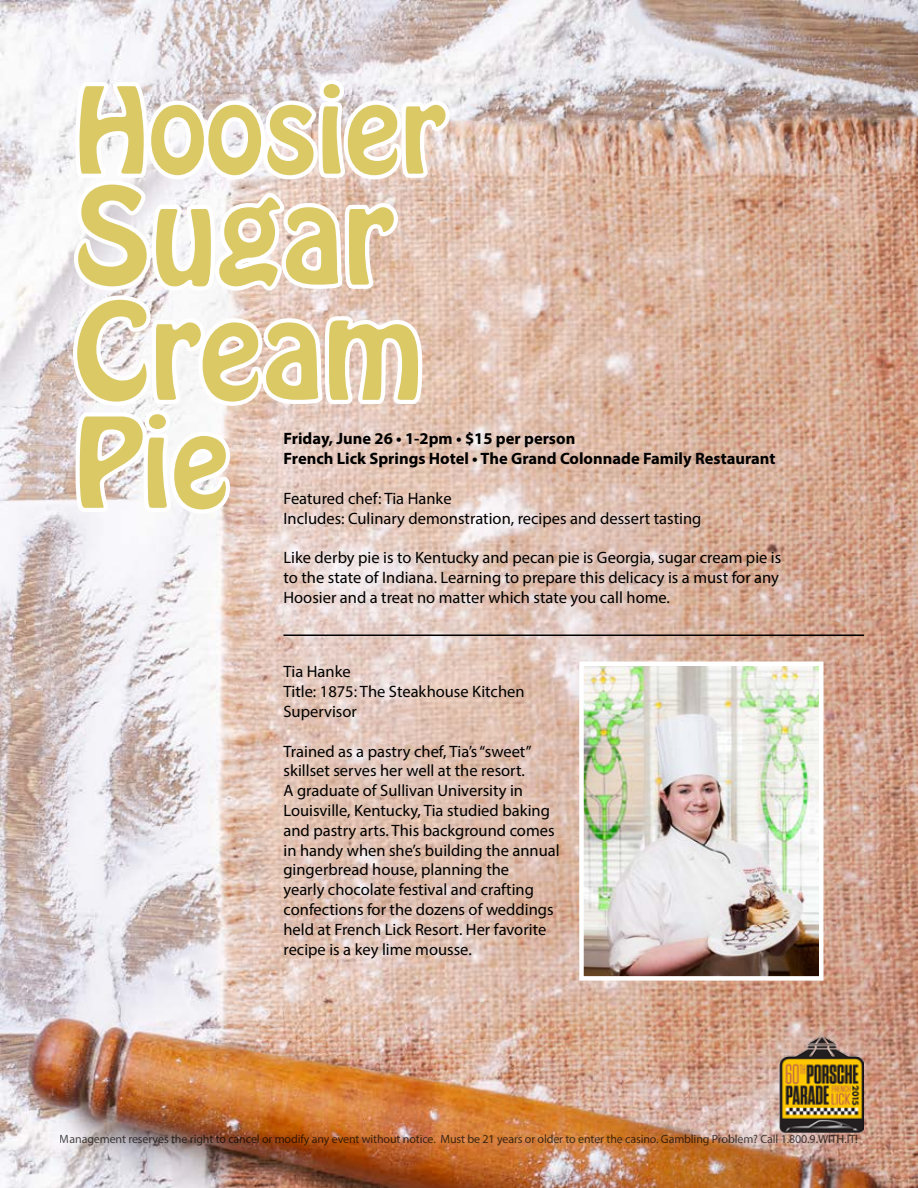
<style>
.page{position:relative;width:918px;height:1188px;background:#fff}
.page>*{position:absolute;margin:0;border:0;box-sizing:border-box;transform-origin:0 0}
.t1{font:118.2px/115.2px "Hobo Std";color:#dbc966}
.t2{font:109.8px "Hobo Std";color:#dbc966}
.t3{font:105.15px "Hobo Std";color:#dbc966}
.t4{font:16.5px/19.8px "Myriad Pro";color:#000}
.t5{font:700 16.5px/19.8px "Myriad Pro";color:#000}
.t6{font:12px "Myriad Pro";letter-spacing:-.01em;color:#000}
</style>
<div class="page">
<img style="left:0;top:1px;width:918px;height:1187px">
<svg style="left:69px;top:76px;width:385px;height:442px"></svg>
<img style="left:584px;top:667px;width:235px;height:309px">
<div style="left:579px;top:662px;width:245px;height:319px;border:4px solid #fff"></div>
<hr style="left:284px;top:634px;width:580px;height:2px;background:#000">
<img style="left:780px;top:1033px;width:84px;height:101px">
<h3 class="t3" style="left:74px;top:58px;width:373px">Hoosier</h3>
<h1 class="t1" style="left:74px;top:181px;width:351px">Sugar<br>Cream</h1>
<h2 class="t2" style="left:74px;top:387px;width:157px">Pie</h2>
<p class="t5" style="left:284px;top:428px;width:493px">Friday, June 26 • 1-2pm • $15 per person<br>French Lick Springs Hotel • The Grand Colonnade Family Restaurant</p>
<p class="t4" style="left:284px;top:488px;width:419px">Featured chef: Tia Hanke<br>Includes: Culinary demonstration, recipes and dessert tasting</p>
<p class="t4" style="left:284px;top:547px;width:499px">Like derby pie is to Kentucky and pecan pie is Georgia, sugar cream pie is to the state of Indiana. Learning to prepare this delicacy is a must for any<br>Hoosier and a treat no matter which state you call home.</p>
<p class="t4" style="left:284px;top:662px;width:243px">Tia Hanke<br>Title: 1875: The Steakhouse Kitchen<br>Supervisor</p>
<p class="t4" style="left:284px;top:741px;width:278px">Trained as a pastry chef, Tia’s “sweet” skillset serves her well at the resort.<br>A graduate of Sullivan University in Louisville, Kentucky, Tia studied baking and pastry arts. This background comes in handy when she’s building the annual gingerbread house, planning the<br>yearly chocolate festival and crafting confections for the dozens of weddings held at French Lick Resort. Her favorite recipe is a key lime mousse.</p>
<p class="t6" style="left:60px;top:1132px;width:800px">Management reserves the right to cancel or modify any event without notice. Must be 21 years or older to enter the casino. Gambling Problem? Call 1.800.9.WITH.IT!</p>
</div>
